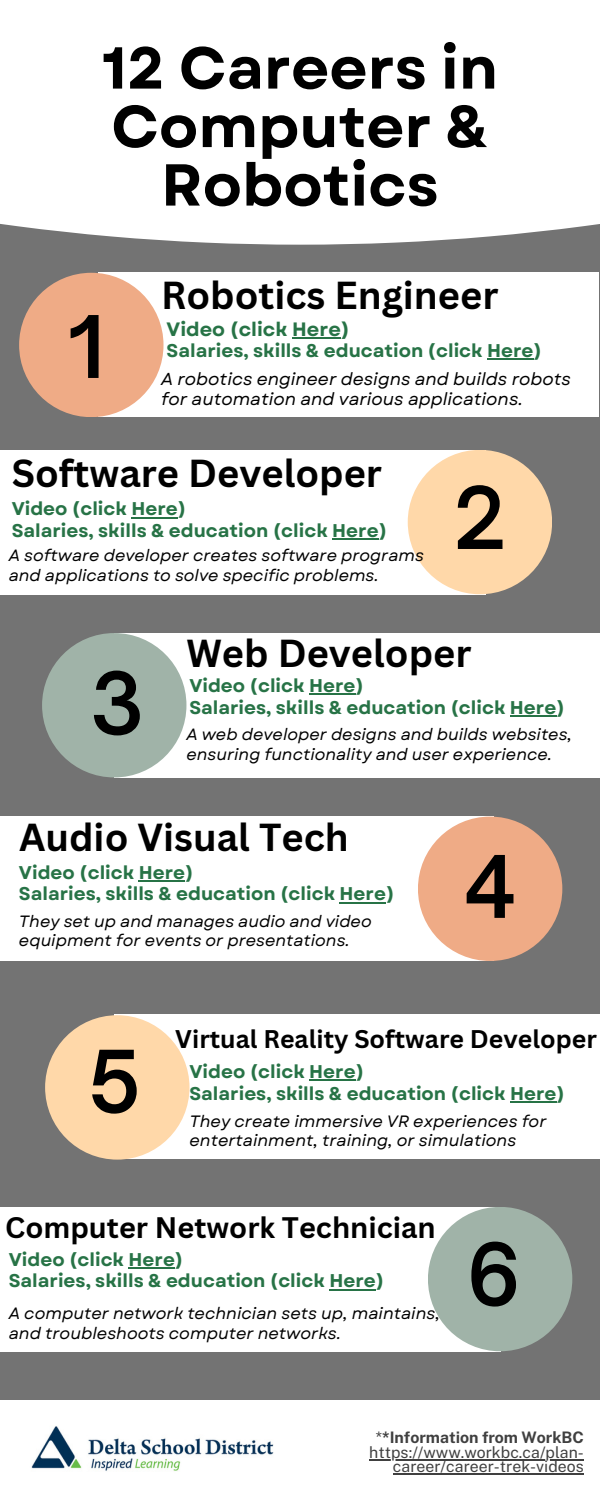
<style>
.page{position:relative;width:600px;height:1500px;background:#737373}
.page>*{position:absolute;margin:0;border:0;box-sizing:border-box;transform-origin:0 0}
.t1{font:600 82.5px "Open Sauce One";color:#000}
.t2{font:700 59px/58.5px "Garet";color:#000;text-align:center}
.t3{font:700 38px "Canva Sans";color:#000}
.t4{font:700 28.9px "Canva Sans";color:#000}
.t5{font:700 24.9px "Canva Sans";color:#000}
.t6{font:700 19.3px "Garet";color:#277346}
.t7{font:700 18.4px/21.8px "Garet";color:#277346}
.t8{font:italic 17.3px/20.2px "Garet";color:#000}
.t9{font:italic 16.4px/19.5px "Garet";color:#000}
.t10{font:italic 16.3px/19.5px "Garet";color:#000}
.t11{font:15.9px/14.6px "Public Sans";color:#404040;text-align:right}
.t12{font:700 15.9px "Public Sans";color:#404040}
.s1{font-weight:400}
</style>
<div class="page">
<div style="left:99px;top:273px;width:500px;height:144px;background:#fff"></div>
<div style="left:0;top:450px;width:486px;height:144px;background:#fff"></div>
<div style="left:19px;top:273px;width:145px;height:144px;background:#efab86;border-radius:50%"></div>
<div style="left:408px;top:450px;width:144px;height:144px;background:#ffd8a9;border-radius:50%"></div>
<div style="left:0;top:816px;width:493px;height:145px;background:#fff"></div>
<div style="left:0;top:1207px;width:500px;height:144px;background:#fff"></div>
<div style="left:114px;top:633px;width:486px;height:144px;background:#fff"></div>
<div style="left:42px;top:633px;width:144px;height:144px;background:#a0b3a8;border-radius:50%"></div>
<div style="left:418px;top:817px;width:144px;height:144px;background:#efab86;border-radius:50%"></div>
<div style="left:114px;top:1014px;width:486px;height:145px;background:#fff"></div>
<div style="left:45px;top:1015px;width:145px;height:145px;background:#ffd8a9;border-radius:50%"></div>
<div style="left:428px;top:1207px;width:144px;height:144px;background:#a0b3a8;border-radius:50%"></div>
<div style="left:0;top:0;width:600px;height:245px;background:#fff"></div>
<hr style="left:292px;top:337px;width:49px;height:2px;background:#277346">
<hr style="left:487px;top:358px;width:47px;height:2px;background:#277346">
<hr style="left:131px;top:517px;width:47px;height:1px;background:#277346">
<hr style="left:332px;top:539px;width:47px;height:1px;background:#277346">
<hr style="left:309px;top:694px;width:47px;height:1px;background:#277346">
<hr style="left:510px;top:715px;width:46px;height:2px;background:#277346">
<hr style="left:139px;top:880px;width:46px;height:2px;background:#277346">
<hr style="left:340px;top:902px;width:46px;height:1px;background:#277346">
<hr style="left:309px;top:1080px;width:47px;height:1px;background:#277346">
<hr style="left:510px;top:1101px;width:47px;height:2px;background:#277346">
<hr style="left:129px;top:1267px;width:46px;height:2px;background:#277346">
<hr style="left:329px;top:1289px;width:47px;height:1px;background:#277346">
<div style="left:0;top:1401px;width:600px;height:99px;background:#fff"></div>
<img style="left:31px;top:1426px;width:243px;height:45px">
<hr style="left:369px;top:1459px;width:215px;height:2px;background:#404040">
<hr style="left:393px;top:1474px;width:174px;height:1px;background:#404040">
<svg style="left:567px;top:1474px;width:17px;height:1px"></svg>
<p class="t2" style="left:102px;top:39px;width:398px">12 Careers in<br>Computer &amp;<br>Robotics</p>
<p class="t1" style="left:68px;top:295px;width:38px">1</p>
<p class="t3" style="left:161px;top:269px;width:339px">Robotics Engineer</p>
<h1 class="t6" style="left:167px;top:315px;width:185px">Video (click Here)</h1>
<h1 class="t7" style="left:167px;top:339px;width:377px">Salaries, skills &amp; education (click Here)</h1>
<h5 class="t8" style="left:161px;top:369px;width:411px">A robotics engineer designs and builds robots for automation and various applications.</h5>
<p class="t3" style="left:12px;top:446px;width:372px">Software Developer</p>
<h2 class="t7" style="left:12px;top:498px;width:377px">Video (click Here)<br>Salaries, skills &amp; education (click Here)</h2>
<p class="t10" style="left:9px;top:546px;width:417px">A software developer creates software programs and applications to solve specific problems.</p>
<h2 class="t1" style="left:453px;top:466px;width:55px">2</h2>
<h6 class="t1" style="left:90px;top:652px;width:56px">3</h6>
<p class="t3" style="left:186px;top:627px;width:287px">Web Developer</p>
<h5 class="t7" style="left:189px;top:675px;width:377px">Video (click Here)<br>Salaries, skills &amp; education (click Here)</h5>
<p class="t10" style="left:186px;top:725px;width:387px">A web developer designs and builds websites, ensuring functionality and user experience.</p>
<p class="t3" style="left:19px;top:810px;width:331px">Audio Visual Tech</p>
<p class="t7" style="left:19px;top:861px;width:377px">Video (click Here)<br>Salaries, skills &amp; education (click Here)</p>
<h3 class="t10" style="left:19px;top:911px;width:354px">They set up and manages audio and video equipment for events or presentations.</h3>
<h5 class="t1" style="left:463px;top:835px;width:55px">4</h5>
<h2 class="t1" style="left:87px;top:1030px;width:55px">5</h2>
<p class="t5" style="left:175px;top:1022px;width:423px">Virtual Reality Software Developer</p>
<h2 class="t7" style="left:190px;top:1061px;width:377px">Video (click Here)<br>Salaries, skills &amp; education (click Here)</h2>
<h5 class="t9" style="left:190px;top:1111px;width:359px">They create immersive VR experiences for entertainment, training, or simulations</h5>
<h4 class="t4" style="left:5px;top:1207px;width:432px">Computer Network Technician</h4>
<h5 class="t7" style="left:9px;top:1248px;width:377px">Video (click Here)<br>Salaries, skills &amp; education (click Here)</h5>
<p class="t9" style="left:9px;top:1304px;width:433px">A computer network technician sets up, maintains, and troubleshoots computer networks.</p>
<h5 class="t1" style="left:467px;top:1223px;width:56px">6</h5>
<p class="t12" style="left:376px;top:1428px;width:209px"><span class="s1">*</span>*Information from WorkBC</p>
<p class="t11" style="left:369px;top:1445px;width:216px">https://www.workbc.ca/plan&shy;career/career-trek-videos</p>
</div>
